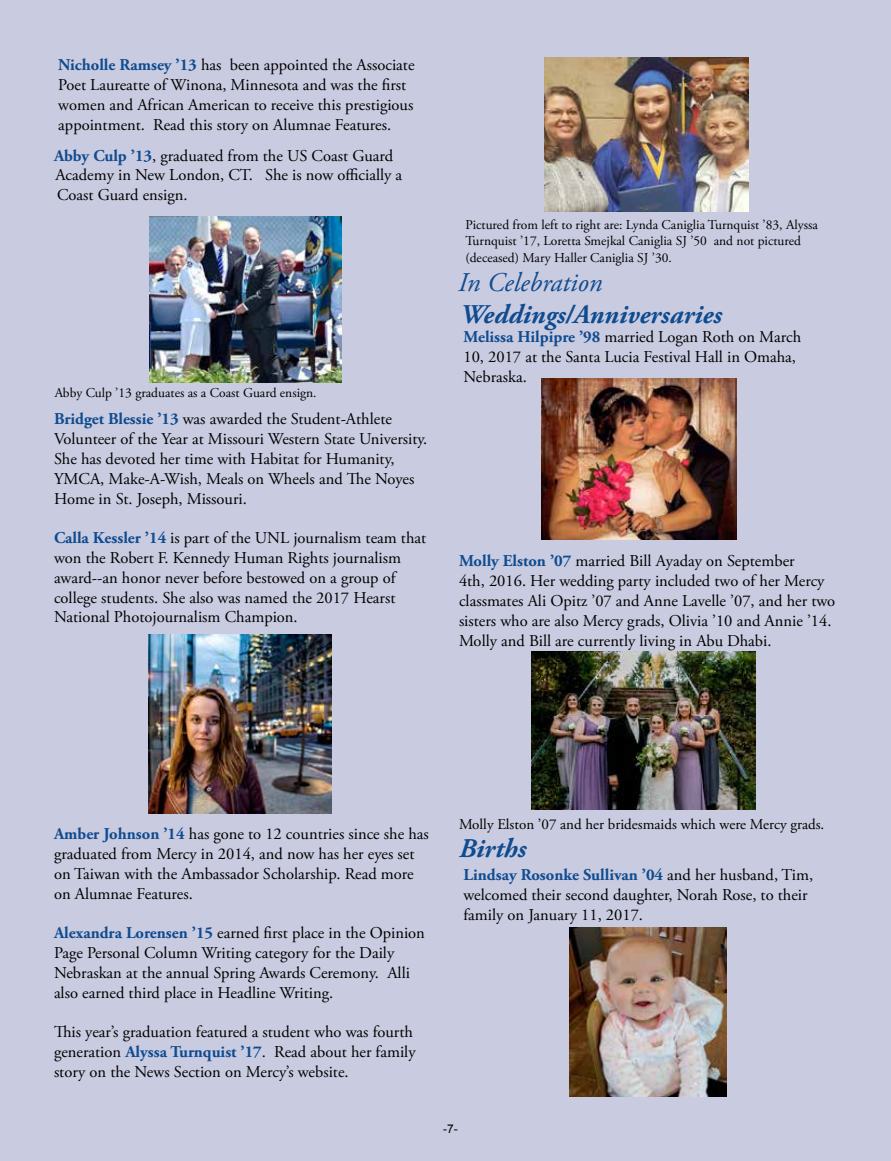
<style>
.page{position:relative;width:891px;height:1161px;background:#c9cbe0}
.page>*{position:absolute;margin:0;border:0;box-sizing:border-box;transform-origin:0 0}
.t1{font:italic 700 27px "Adobe Garamond Pro";color:#0f4b8f}
.t2{font:italic 27px "Adobe Garamond Pro";color:#0f4b8f}
.t3{font:16.5px/19.8px "Adobe Garamond Pro";color:#000}
.t4{font:15px "Adobe Garamond Pro";color:#000}
.t5{font:13.5px/16.2px "Adobe Garamond Pro";color:#000}
.t6{font:12px "Arial";color:#000}
.s1{font-weight:700;color:#0f4b8f}
</style>
<div class="page">
<img style="left:149px;top:216px;width:193px;height:166px">
<img style="left:569px;top:927px;width:158px;height:169px">
<img style="left:544px;top:58px;width:204px;height:153px">
<img style="left:531px;top:652px;width:224px;height:158px">
<img style="left:541px;top:378px;width:196px;height:162px">
<img style="left:148px;top:634px;width:184px;height:180px">
<h1 class="t2" style="left:54px;top:42px;width:63px">2010s</h1>
<p class="t3" style="left:58px;top:56px;width:358px"><span class="s1">Nicholle Ramsey ’13</span> has been appointed the Associate Poet Laureatte of Winona, Minnesota and was the first women and African American to receive this prestigious appointment. Read this story on Alumnae Features.</p>
<p class="t3" style="left:54px;top:146px;width:350px"><span class="s1">Abby Culp ’13</span>, graduated from the US Coast Guard<br>Academy in New London, CT. She is now officially a<br>Coast Guard ensign.</p>
<p class="t5" style="left:55px;top:385px;width:263px">Abby Culp ’13 graduates as a Coast Guard ensign.</p>
<p class="t3" style="left:54px;top:410px;width:375px"><span class="s1">Bridget Blessie ’13</span> was awarded the Student-Athlete Volunteer of the Year at Missouri Western State University.<br>She has devoted her time with Habitat for Humanity, YMCA, Make-A-Wish, Meals on Wheels and The Noyes Home in St. Joseph, Missouri.</p>
<p class="t3" style="left:54px;top:529px;width:374px"><span class="s1">Calla Kessler ’14</span> is part of the UNL journalism team that won the Robert F. Kennedy Human Rights journalism award--an honor never before bestowed on a group of college students. She also was named the 2017 Hearst National Photojournalism Champion.</p>
<p class="t5" style="left:465px;top:217px;width:354px">Pictured from left to right are: Lynda Caniglia Turnquist ’83, Alyssa<br>Turnquist ’17, Loretta Smejkal Caniglia SJ ’50 and not pictured (deceased) Mary Haller Caniglia SJ ’30.</p>
<h1 class="t2" style="left:458px;top:266px;width:146px">In Celebration</h1>
<h1 class="t1" style="left:460px;top:299px;width:264px">Weddings/Anniversaries</h1>
<p class="t3" style="left:463px;top:327px;width:339px"><span class="s1">Melissa Hilpipre ’98</span> married Logan Roth on March<br>10, 2017 at the Santa Lucia Festival Hall in Omaha,<br>Nebraska.</p>
<p class="t3" style="left:459px;top:552px;width:378px"><span class="s1">Molly Elston ’07</span> married Bill Ayaday on September<br>4th, 2016. Her wedding party included two of her Mercy classmates Ali Opitz ’07 and Anne Lavelle ’07, and her two sisters who are also Mercy grads, Olivia ’10 and Annie ’14.<br>Molly and Bill are currently living in Abu Dhabi.</p>
<p class="t3" style="left:54px;top:825px;width:376px"><span class="s1">Amber Johnson ’14</span> has gone to 12 countries since she has graduated from Mercy in 2014, and now has her eyes set on Taiwan with the Ambassador Scholarship. Read more on Alumnae Features.</p>
<p class="t3" style="left:54px;top:924px;width:372px"><span class="s1">Alexandra Lorensen ’15</span> earned first place in the Opinion Page Personal Column Writing category for the Daily Nebraskan at the annual Spring Awards Ceremony. Alli also earned third place in Headline Writing.</p>
<p class="t3" style="left:54px;top:1023px;width:363px">This year’s graduation featured a student who was fourth generation <span class="s1">Alyssa Turnquist ’17</span>. Read about her family story on the News Section on Mercy’s website.</p>
<p class="t4" style="left:459px;top:815px;width:367px">Molly Elston ’07 and her bridesmaids which were Mercy grads.</p>
<h1 class="t1" style="left:459px;top:832px;width:69px">Births</h1>
<p class="t3" style="left:463px;top:866px;width:351px"><span class="s1">Lindsay Rosonke Sullivan ’04</span> and her husband, Tim, welcomed their second daughter, Norah Rose, to their family on January 11, 2017.</p>
<p class="t6" style="left:443px;top:1121px;width:16px">-7-</p>
</div>
